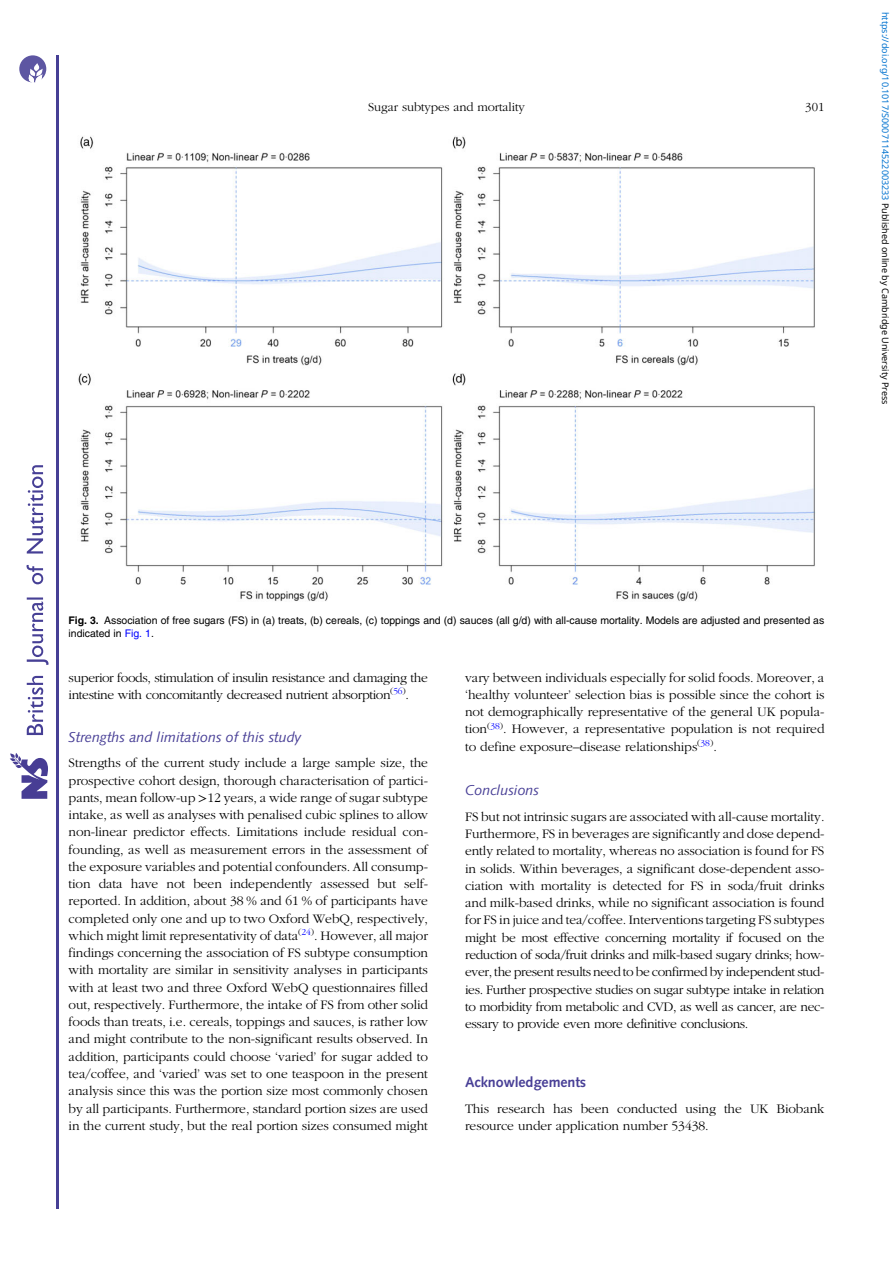
<style>
.page{position:relative;width:893px;height:1263px;background:#fff}
.page>*{position:absolute;margin:0;border:0;box-sizing:border-box;transform-origin:0 0}
.t1{font:14.25px "Adv OT078 e 26 fc.I";color:#483f96}
.t2{font:14.25px "Adv OT38 e 50296.B";color:#483f96}
.t3{font:13.5px/17.2px "Adv OT777 cf 4 fb";color:#000;text-align:justify}
.t4{font:13.5px/17.2px "Adv OT777 cf 4 fb";letter-spacing:-.02em;color:#000}
.t5{font:12.75px "Adv OT777 cf 4 fb";color:#000}
.t6{font:10.5px/13.5px "Adv OT82 c 4 f 4 c 4";color:#000}
.t7{font:9px "Noto Sans";color:#0172cf}
.s1{color:#000}
.s2{font-family:"Adv O Tf 3919 c 9 c.B"}
.s3{color:#00f}
.s4{font-family:"Adv OT8608 a 8 d 1"}
.s5{font-style:inherit}
</style>
<div class="page">
<hr style="left:56px;top:55px;width:2px;height:1153px;background:#463f95">
<svg style="left:10px;top:753px;width:38px;height:46px"></svg>
<svg style="left:26px;top:465px;width:23px;height:270px"></svg>
<svg style="left:19px;top:55px;width:27px;height:27px"></svg>
<img style="left:78px;top:136px;width:738px;height:465px">
<p class="t5" style="left:368px;top:102px;width:158px">Sugar subtypes and mortality</p>
<p class="t5" style="left:805px;top:102px;width:21px">301</p>
<p class="t7" style="left:892px;top:12px;width:394px;rotate:90deg">https://doi.org/10.1017/S0007114522003233 <span class="s1">Published online by Cambridge University Press</span></p>
<p class="t6" style="left:69px;top:614px;width:757px"><span class="s2">Fig. 3.</span> Association of free sugars (FS) in (a) treats, (b) cereals, (c) toppings and (d) sauces (all g/d) with all-cause mortality. Models are adjusted and presented as indicated in <span class="s3">Fig. 1</span>.</p>
<p class="t4" style="left:69px;top:670px;width:361px">superior foods, stimulation of insulin resistance and damaging the intestine with concomitantly decreased nutrient absorption<sup>(</sup><sup>56</sup><sup>)</sup>.</p>
<p class="t1" style="left:69px;top:731px;width:235px">Strengths and limitations of this study</p>
<p class="t3" style="left:69px;top:755px;width:361px">Strengths of the current study include a large sample size, the prospective cohort design, thorough characterisation of partici&shy;pants, mean follow-up <span class="s4">&gt;</span>12 years, a wide range of sugar subtype intake, as well as analyses with penalised cubic splines to allow non-linear predictor effects. Limitations include residual con&shy;founding, as well as measurement errors in the assessment of the exposure variables and potential confounders. All consump&shy;tion data have not been independently assessed but self&shy;reported. In addition, about 38 % and 61 % of participants have completed only one and up to two Oxford WebQ, respectively, which might limit representativity of data<sup>(</sup><sup>24</sup><sup>)</sup>. However, all major findings concerning the association of FS subtype consumption with mortality are similar in sensitivity analyses in participants with at least two and three Oxford WebQ questionnaires filled out, respectively. Furthermore, the intake of FS from other solid foods than treats, i.e. cereals, toppings and sauces, is rather low and might contribute to the non-significant results observed. In addition, participants could choose <span class="s5">‘</span>varied<span class="s5">’</span> for sugar added to tea/coffee, and <span class="s5">‘</span>varied<span class="s5">’</span> was set to one teaspoon in the present analysis since this was the portion size most commonly chosen by all participants. Furthermore, standard portion sizes are used in the current study, but the real portion sizes consumed might</p>
<p class="t3" style="left:465px;top:670px;width:361px">vary between individuals especially for solid foods. Moreover, a <span class="s5">‘</span>healthy volunteer<span class="s5">’</span> selection bias is possible since the cohort is not demographically representative of the general UK popula&shy;tion<sup>(</sup><sup>38</sup><sup>)</sup>. However, a representative population is not required to define exposure<span class="s5">–</span>disease relationships<sup>(</sup><sup>38</sup><sup>)</sup>.</p>
<p class="t1" style="left:465px;top:785px;width:75px">Conclusions</p>
<p class="t3" style="left:465px;top:809px;width:361px">FS but not intrinsic sugars are associated with all-cause mortality.<br>Furthermore, FS in beverages are significantly and dose depend&shy;ently related to mortality, whereas no association is found for FS in solids. Within beverages, a significant dose-dependent asso&shy;ciation with mortality is detected for FS in soda/fruit drinks and milk-based drinks, while no significant association is found for FS in juice and tea/coffee. Interventions targeting FS subtypes might be most effective concerning mortality if focused on the reduction of soda/fruit drinks and milk-based sugary drinks; how&shy;ever, the present results need to be confirmed by independent stud&shy;ies. Further prospective studies on sugar subtype intake in relation to morbidity from metabolic and CVD, as well as cancer, are nec&shy;essary to provide even more definitive conclusions.</p>
<p class="t2" style="left:465px;top:1076px;width:123px">Acknowledgements</p>
<p class="t3" style="left:465px;top:1101px;width:361px">This research has been conducted using the UK Biobank resource under application number 53438.</p>
</div>
